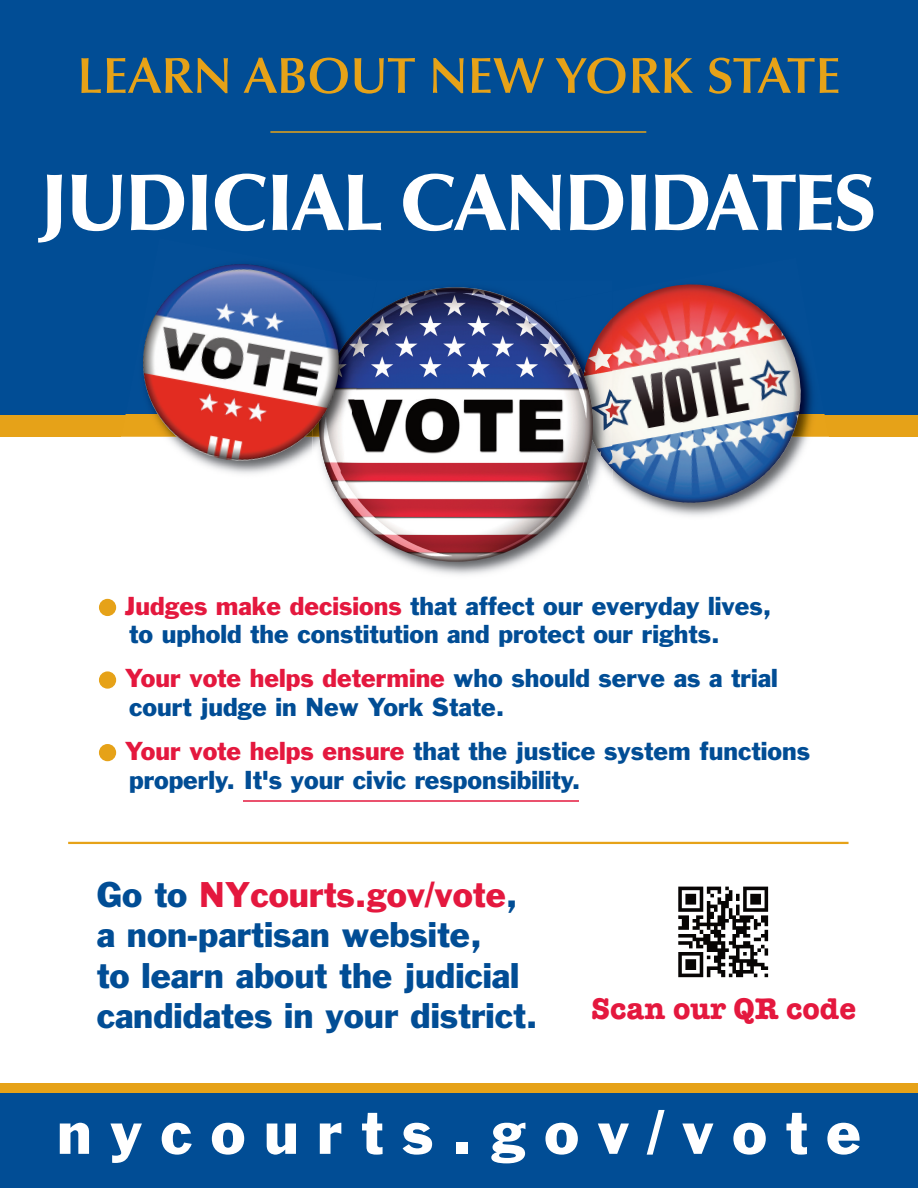
<style>
.page{position:relative;width:918px;height:1188px;background:#fff}
.page>*{position:absolute;margin:0;border:0;box-sizing:border-box;transform-origin:0 0}
.t1{font:900 80.25px "Optima";letter-spacing:-.025em;color:#fff}
.t2{font:57px "Franklin Gothic";letter-spacing:.325em;color:#fff}
.t3{font:600 51px "Optima";color:#e6a218}
.t4{font:33px/40.5px "Franklin Gothic";color:#014d95}
.t5{font:700 30.9px "American Typewriter";color:#e4183e}
.t6{font:24px/28.8px "Franklin Gothic";color:#014d95}
.s1{color:#e4183e}
</style>
<div class="page">
<div style="left:0;top:1083px;width:918px;height:90px;background:#e6a218"></div>
<div style="left:0;top:1093px;width:918px;height:95px;background:#014d95"></div>
<div style="left:0;top:0;width:918px;height:414px;background:#014d95"></div>
<img style="left:810px;top:414px;width:19px;height:23px">
<img style="left:612px;top:284px;width:198px;height:228px">
<img style="left:335px;top:484px;width:245px;height:91px">
<img style="left:121px;top:414px;width:14px;height:23px">
<img style="left:385px;top:287px;width:170px;height:42px">
<img style="left:580px;top:469px;width:32px;height:44px">
<img style="left:555px;top:322px;width:27px;height:47px">
<img style="left:582px;top:318px;width:30px;height:151px">
<img style="left:319px;top:287px;width:274px;height:275px;border-radius:50%">
<div style="left:99px;top:599px;width:17px;height:17px;background:#e6a218;border-radius:50%"></div>
<div style="left:99px;top:671px;width:17px;height:18px;background:#e6a218;border-radius:50%"></div>
<div style="left:99px;top:744px;width:17px;height:17px;background:#e6a218;border-radius:50%"></div>
<img style="left:332px;top:492px;width:5px;height:7px">
<img style="left:369px;top:312px;width:8px;height:102px">
<img style="left:323px;top:318px;width:47px;height:174px">
<img style="left:135px;top:264px;width:212px;height:205px">
<img style="left:678px;top:886px;width:91px;height:92px">
<hr style="left:68px;top:842px;width:781px;height:2px;background:#e6a218">
<hr style="left:270px;top:131px;width:376px;height:2px;background:#e6a218">
<hr style="left:243px;top:800px;width:336px;height:2px;background:#e4183e">
<h3 class="t3" style="left:77px;top:55px;width:765px">LEARN ABOUT NEW YORK STATE</h3>
<h1 class="t1" style="left:41px;top:171px;width:838px">JUDICIAL CANDIDATES</h1>
<p class="t6" style="left:125px;top:593px;width:648px"><span class="s1">Judges make decisions</span> that affect our everyday lives, to uphold the constitution and protect our rights.</p>
<p class="t6" style="left:125px;top:666px;width:654px"><span class="s1">Your vote helps determine</span> who should serve as a trial court judge in New York State.</p>
<p class="t6" style="left:125px;top:738px;width:687px"><span class="s1">Your vote helps ensure</span> that the justice system functions properly. It's your civic responsibility.</p>
<h3 class="t4" style="left:97px;top:877px;width:443px">Go to <span class="s1">NYcourts.gov/vote</span>, a non-partisan website,<br>to learn about the judicial candidates in your district.</h3>
<p class="t5" style="left:591px;top:982px;width:267px">Scan our QR code</p>
<h2 class="t2" style="left:57px;top:1111px;width:805px">nycourts.gov/vote</h2>
</div>
